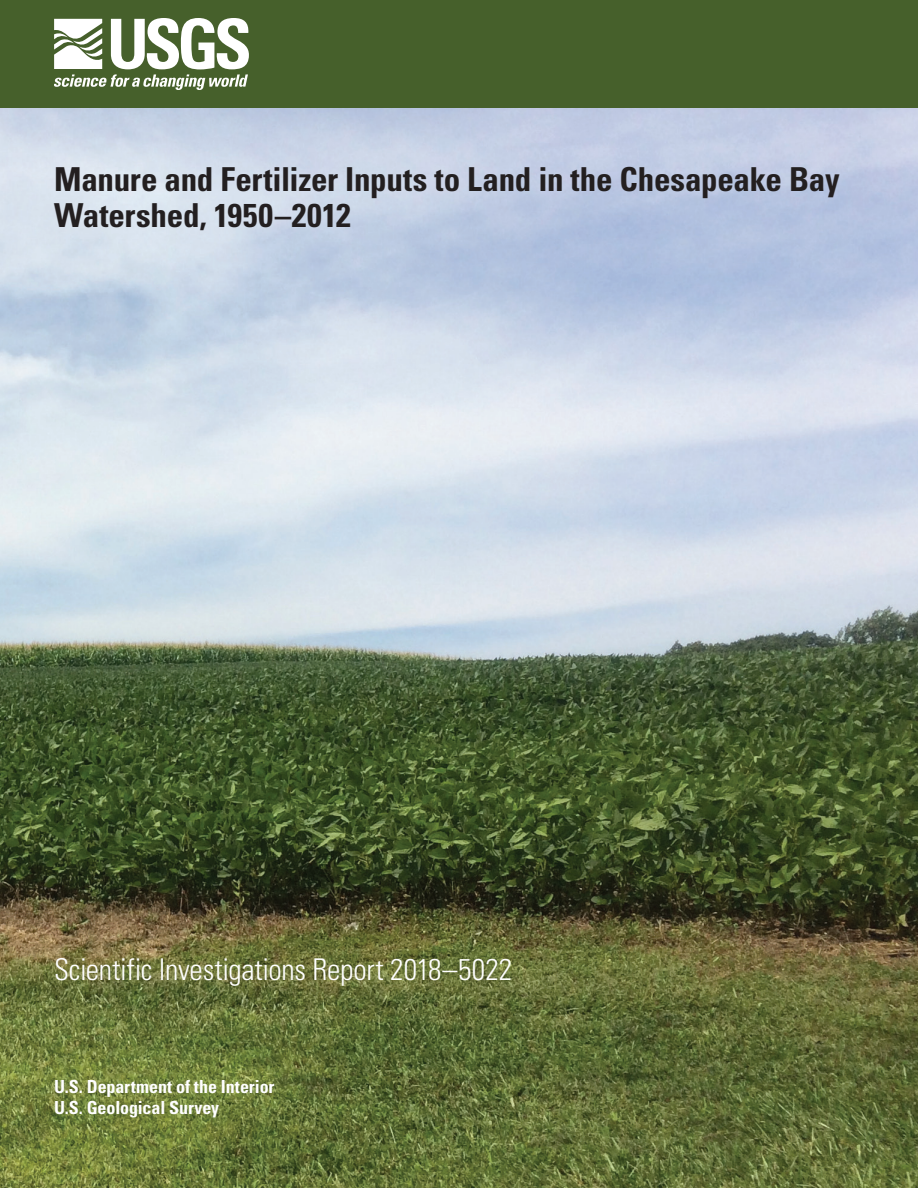
<style>
.page{position:relative;width:918px;height:1188px;background:#fff}
.page>*{position:absolute;margin:0;border:0;box-sizing:border-box;transform-origin:0 0}
.t1{font:700 condensed 33px/36px "Univers";letter-spacing:-.01em;color:#231f20}
.SeriesCover{font:300 condensed 30px "Univers";letter-spacing:-.01em;color:#fff}
.DBID{font:700 condensed 18px "Univers";letter-spacing:-.005em;color:#fff}
</style>
<div class="page">
<img style="left:0;top:108px;width:918px;height:1080px">
<div style="left:0;top:0;width:918px;height:108px;background:#46602b"></div>
<svg style="left:54px;top:18px;width:195px;height:72px"></svg>
<p class="t1" style="left:54px;top:161px;width:787px">Manure and Fertilizer Inputs to Land in the Chesapeake Bay<br>Watershed, 1950–2012</p>
<p class="SeriesCover" style="left:54px;top:952px;width:460px">Scientific Investigations Report 2018–5022</p>
<p class="DBID" style="left:54px;top:1076px;width:222px">U.S. Department of the Interior</p>
<p class="DBID" style="left:54px;top:1097px;width:167px">U.S. Geological Survey</p>
</div>
